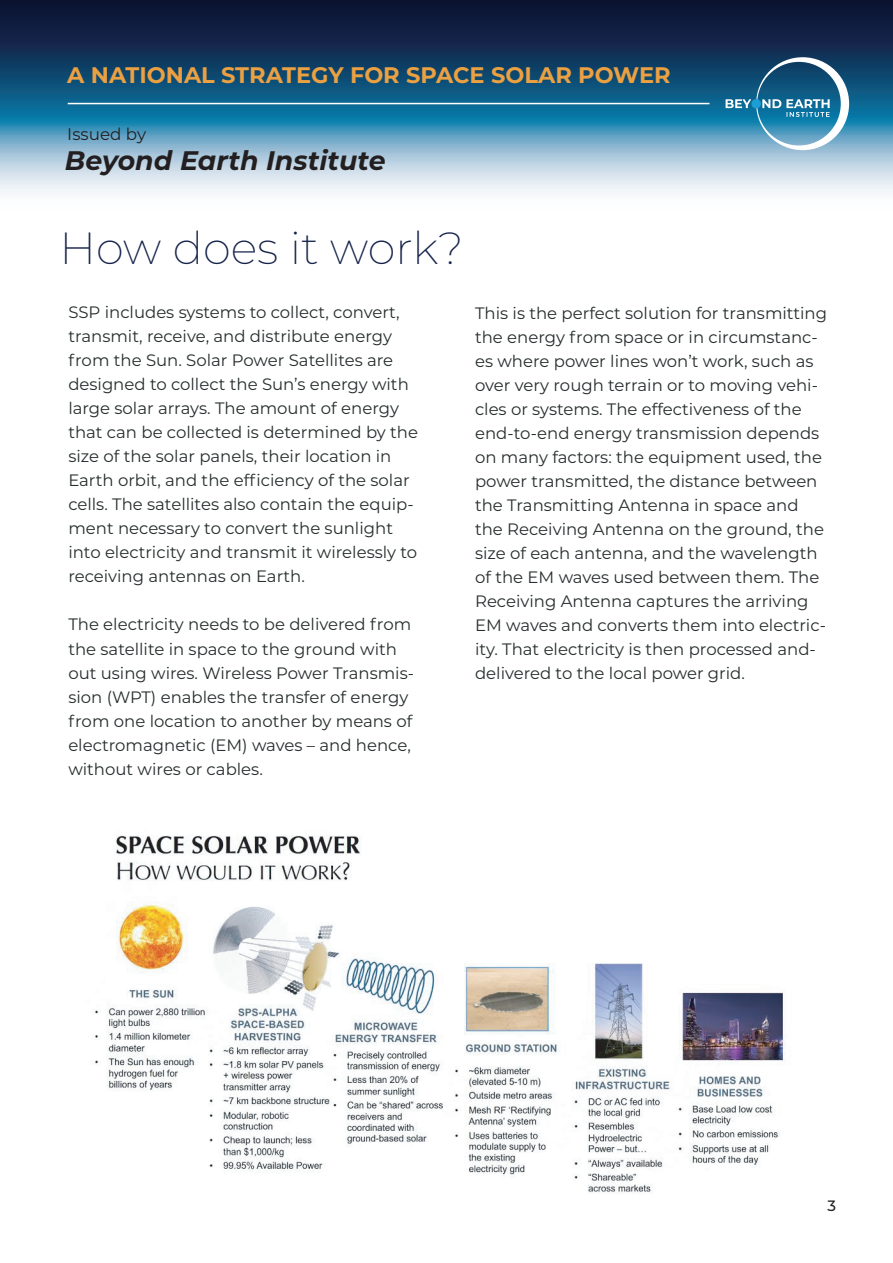
<style>
.page{position:relative;width:893px;height:1263px;background:#fff}
.page>*{position:absolute;margin:0;border:0;box-sizing:border-box;transform-origin:0 0}
.t1{font:200 45px "Montserrat";color:#16244b}
.t2{font:italic 700 26.85px "Montserrat";color:#231f20}
.t3{font:700 22.5px "Montserrat";color:#eba042}
.t4{font:16.8px "Montserrat";color:#231f20}
.t5{font:16.5px/24px "Montserrat";color:#262c2d}
.t6{font:500 15px "Montserrat";color:#231f20}
</style>
<div class="page">
<svg style="left:0;top:0;width:893px;height:193px"></svg>
<svg style="left:726px;top:57px;width:123px;height:93px"></svg>
<hr style="left:68px;top:103px;width:641px;height:1px;background:#fff">
<img style="left:93px;top:835px;width:693px;height:358px">
<h3 class="t3" style="left:67px;top:59px;width:605px">A NATIONAL STRATEGY FOR SPACE SOLAR POWER</h3>
<p class="t4" style="left:67px;top:122px;width:80px">Issued by</p>
<h2 class="t2" style="left:65px;top:141px;width:322px">Beyond Earth Institute</h2>
<h1 class="t1" style="left:60px;top:218px;width:406px">How does it work?</h1>
<p class="t5" style="left:68px;top:300px;width:351px">SSP includes systems to collect, convert, transmit, receive, and distribute energy from the Sun. Solar Power Satellites are designed to collect the Sun’s energy with large solar arrays. The amount of energy that can be collected is determined by the size of the solar panels, their location in Earth orbit, and the efficiency of the solar cells. The satellites also contain the equip&shy;ment necessary to convert the sunlight into electricity and transmit it wirelessly to receiving antennas on Earth.</p>
<p class="t5" style="left:68px;top:612px;width:347px">The electricity needs to be delivered from the satellite in space to the ground with out using wires. Wireless Power Transmis&shy;sion (WPT) enables the transfer of energy from one location to another by means of electromagnetic (EM) waves – and hence, without wires or cables.</p>
<p class="t5" style="left:475px;top:300px;width:353px">This is the perfect solution for transmitting the energy from space or in circumstanc&shy;es where power lines won’t work, such as over very rough terrain or to moving vehi&shy;cles or systems. The effectiveness of the end-to-end energy transmission depends on many factors: the equipment used, the power transmitted, the distance between the Transmitting Antenna in space and the Receiving Antenna on the ground, the size of each antenna, and the wavelength of the EM waves used between them. The Receiving Antenna captures the arriving EM waves and converts them into electric&shy;ity. That electricity is then processed and&shy;delivered to the local power grid.</p>
<p class="t6" style="left:828px;top:1195px;width:10px">3</p>
</div>
